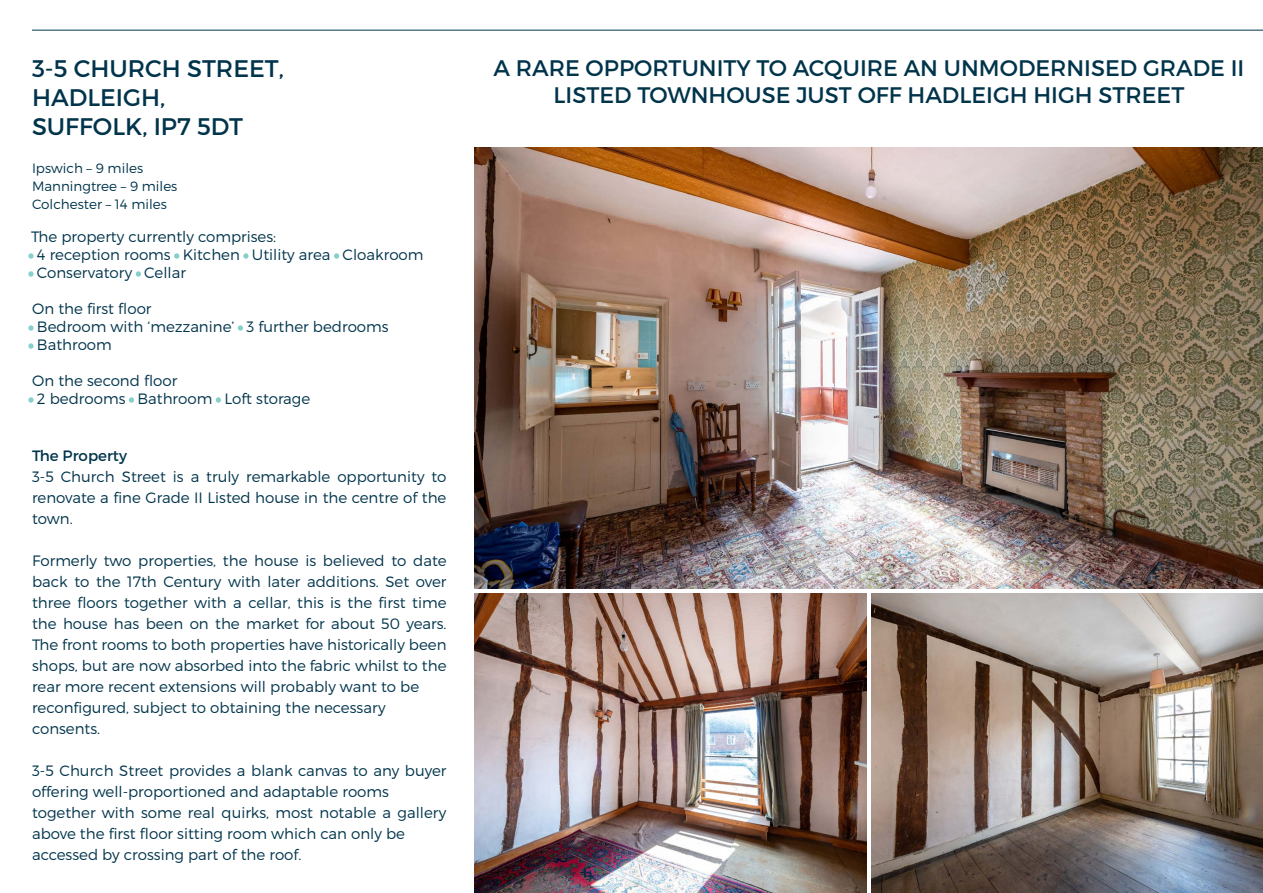
<style>
.page{position:relative;width:1263px;height:893px;background:#fff}
.page>*{position:absolute;margin:0;border:0;box-sizing:border-box;transform-origin:0 0}
.t1{font:24px "Montserrat";color:#00344b}
.t2{font:22.5px/27px "Montserrat";color:#00344b;text-align:center}
.t3{font:300 15px/21px "Montserrat";color:#00344b;text-align:justify}
.t4{font:15px "Montserrat";color:#00344b}
.t5{font:300 13.5px "Montserrat";color:#00344b}
.s1{color:#85d0cb}
</style>
<div class="page">
<img style="left:475px;top:148px;width:788px;height:441px">
<hr style="left:32px;top:30px;width:1231px;height:1px;background:#00344b">
<img style="left:475px;top:593px;width:391px;height:300px">
<img style="left:871px;top:593px;width:392px;height:300px">
<p class="t1" style="left:32px;top:54px;width:253px">3-5 CHURCH STREET,</p>
<p class="t1" style="left:32px;top:83px;width:135px">HADLEIGH,</p>
<p class="t1" style="left:32px;top:112px;width:212px">SUFFOLK, IP7 5DT</p>
<p class="t5" style="left:32px;top:159px;width:113px">Ipswich – 9 miles</p>
<p class="t5" style="left:32px;top:177px;width:147px">Manningtree – 9 miles</p>
<p class="t5" style="left:32px;top:195px;width:136px">Colchester – 14 miles</p>
<p class="t3" style="left:31px;top:226px;width:247px">The property currently comprises:</p>
<p class="t3" style="left:29px;top:244px;width:396px"><span class="s1">•</span> 4 reception rooms <span class="s1">•</span> Kitchen <span class="s1">•</span> Utility area <span class="s1">•</span> Cloakroom</p>
<p class="t3" style="left:29px;top:262px;width:158px"><span class="s1">•</span> Conservatory <span class="s1">•</span> Cellar</p>
<p class="t3" style="left:32px;top:298px;width:121px">On the first floor</p>
<p class="t3" style="left:29px;top:316px;width:361px"><span class="s1">•</span> Bedroom with ‘mezzanine’ <span class="s1">•</span> 3 further bedrooms</p>
<p class="t3" style="left:29px;top:334px;width:84px"><span class="s1">•</span> Bathroom</p>
<p class="t3" style="left:32px;top:370px;width:147px">On the second floor</p>
<p class="t3" style="left:29px;top:388px;width:283px"><span class="s1">•</span> 2 bedrooms <span class="s1">•</span> Bathroom <span class="s1">•</span> Loft storage</p>
<p class="t4" style="left:32px;top:446px;width:96px">The Property</p>
<p class="t3" style="left:32px;top:466px;width:416px">3-5 Church Street is a truly remarkable opportunity to renovate a fine Grade II Listed house in the centre of the town.</p>
<p class="t3" style="left:32px;top:550px;width:416px">Formerly two properties, the house is believed to date back to the 17th Century with later additions. Set over three floors together with a cellar, this is the first time the house has been on the market for about 50 years.<br>The front rooms to both properties have historically been shops, but are now absorbed into the fabric whilst to the rear more recent extensions will probably want to be</p>
<p class="t3" style="left:32px;top:697px;width:355px">reconfigured, subject to obtaining the necessary</p>
<p class="t3" style="left:32px;top:718px;width:70px">consents.</p>
<p class="t3" style="left:32px;top:760px;width:416px">3-5 Church Street provides a blank canvas to any buyer offering well-proportioned and adaptable rooms</p>
<p class="t3" style="left:32px;top:802px;width:416px">together with some real quirks, most notable a gallery above the first floor sitting room which can only be</p>
<p class="t3" style="left:32px;top:844px;width:271px">accessed by crossing part of the roof.</p>
<p class="t2" style="left:493px;top:54px;width:752px">A RARE OPPORTUNITY TO ACQUIRE AN UNMODERNISED GRADE II<br>LISTED TOWNHOUSE JUST OFF HADLEIGH HIGH STREET</p>
</div>
